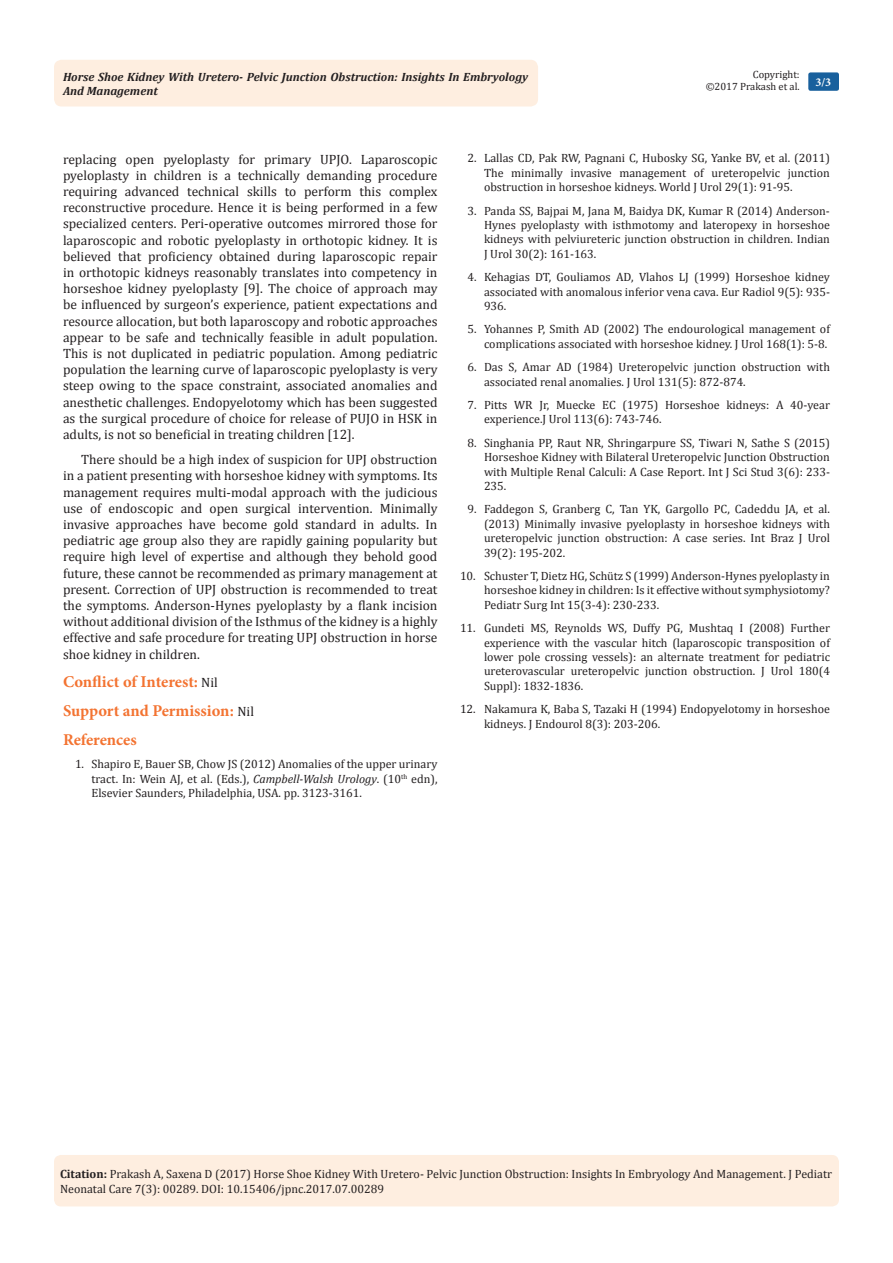
<style>
.page{position:relative;width:893px;height:1263px;background:#fff}
.page>*{position:absolute;margin:0;border:0;box-sizing:border-box;transform-origin:0 0}
.t1{font:700 16.5px "Minion Pro";letter-spacing:-.005em;color:#f37331}
.t2{font:13.5px/16.2px "Cambria";color:#231f20;text-align:justify}
.Citation{font:12px/14.4px "Cambria";color:#231f20;text-align:justify}
.t3{font:italic 700 12px/14.4px "Cambria";color:#231f20}
.t4{font:700 12px "Minion Pro";color:#fff}
.t5{font:10.5px/12.6px "Cambria";color:#231f20;text-align:right}
.s1{font-family:"Cambria";font-weight:400;font-size:13.5px;color:#231f20}
.s2{font-style:italic}
.s3{font-weight:700}
</style>
<div class="page">
<div style="left:54px;top:1155px;width:785px;height:51px;background:#feeee0;border-radius:7px"></div>
<div style="left:54px;top:60px;width:484px;height:46px;background:#feeee0;border-radius:8px"></div>
<div style="left:808px;top:72px;width:31px;height:19px;background:#18609d;border-radius:2px"></div>
<p class="t5" style="left:706px;top:68px;width:96px">Copyright:<br>©2017 Prakash et al.</p>
<p class="t3" style="left:63px;top:69px;width:466px">Horse Shoe Kidney With Uretero- Pelvic Junction Obstruction: Insights In Embryology<br>And Management</p>
<p class="t4" style="left:815px;top:74px;width:17px">3/3</p>
<p class="t2" style="left:63px;top:151px;width:376px">replacing open pyeloplasty for primary UPJO. Laparoscopic pyeloplasty in children is a technically demanding procedure requiring advanced technical skills to perform this complex reconstructive procedure. Hence it is being performed in a few specialized centers. Peri-operative outcomes mirrored those for laparoscopic and robotic pyeloplasty in orthotopic kidney. It is believed that proficiency obtained during laparoscopic repair in orthotopic kidneys reasonably translates into competency in horseshoe kidney pyeloplasty [9]. The choice of approach may be influenced by surgeon’s experience, patient expectations and resource allocation, but both laparoscopy and robotic approaches appear to be safe and technically feasible in adult population.<br>This is not duplicated in pediatric population. Among pediatric population the learning curve of laparoscopic pyeloplasty is very steep owing to the space constraint, associated anomalies and anesthetic challenges. Endopyelotomy which has been suggested as the surgical procedure of choice for release of PUJO in HSK in adults, is not so beneficial in treating children [12].</p>
<p class="t2" style="left:63px;top:451px;width:376px;text-indent:18px">There should be a high index of suspicion for UPJ obstruction in a patient presenting with horseshoe kidney with symptoms. Its management requires multi-modal approach with the judicious use of endoscopic and open surgical intervention. Minimally invasive approaches have become gold standard in adults. In pediatric age group also they are rapidly gaining popularity but require high level of expertise and although they behold good future, these cannot be recommended as primary management at present. Correction of UPJ obstruction is recommended to treat the symptoms. Anderson-Hynes pyeloplasty by a flank incision without additional division of the Isthmus of the kidney is a highly effective and safe procedure for treating UPJ obstruction in horse shoe kidney in children.</p>
<p class="t1" style="left:63px;top:670px;width:156px">Conflict of Interest: <span class="s1">Nil</span></p>
<p class="t1" style="left:63px;top:699px;width:193px">Support and Permission: <span class="s1">Nil</span></p>
<p class="t1" style="left:63px;top:728px;width:75px">References</p>
<p class="Citation" style="left:92px;top:757px;width:347px;text-indent:-16px">1. Shapiro E, Bauer SB, Chow JS (2012) Anomalies of the upper urinary tract. In: Wein AJ, et al. (Eds.), <span class="s2">Campbell-Walsh Urology</span>. (10<sup>th</sup> edn), Elsevier Saunders, Philadelphia, USA. pp. 3123-3161.</p>
<p class="Citation" style="left:484px;top:151px;width:347px;text-indent:-16px">2. Lallas CD, Pak RW, Pagnani C, Hubosky SG, Yanke BV, et al. (2011)<br>The minimally invasive management of ureteropelvic junction obstruction in horseshoe kidneys. World J Urol 29(1): 91-95.</p>
<p class="Citation" style="left:484px;top:203px;width:347px;text-indent:-16px">3. Panda SS, Bajpai M, Jana M, Baidya DK, Kumar R (2014) Anderson-Hynes pyeloplasty with isthmotomy and lateropexy in horseshoe kidneys with pelviureteric junction obstruction in children. Indian J Urol 30(2): 161-163.</p>
<p class="Citation" style="left:484px;top:270px;width:347px;text-indent:-16px">4. Kehagias DT, Gouliamos AD, Vlahos LJ (1999) Horseshoe kidney associated with anomalous inferior vena cava. Eur Radiol 9(5): 935- 936.</p>
<p class="Citation" style="left:467px;top:322px;width:364px;text-align:right">5. Yohannes P, Smith AD (2002) The endourological management of complications associated with horseshoe kidney. J Urol 168(1): 5-8.</p>
<p class="Citation" style="left:484px;top:360px;width:347px;text-indent:-16px">6. Das S, Amar AD (1984) Ureteropelvic junction obstruction with associated renal anomalies. J Urol 131(5): 872-874.</p>
<p class="Citation" style="left:484px;top:398px;width:347px;text-indent:-16px">7. Pitts WR Jr, Muecke EC (1975) Horseshoe kidneys: A 40-year experience.J Urol 113(6): 743-746.</p>
<p class="Citation" style="left:484px;top:435px;width:347px;text-indent:-16px">8. Singhania PP, Raut NR, Shringarpure SS, Tiwari N, Sathe S (2015)<br>Horseshoe Kidney with Bilateral Ureteropelvic Junction Obstruction with Multiple Renal Calculi: A Case Report. Int J Sci Stud 3(6): 233- 235.</p>
<p class="Citation" style="left:484px;top:502px;width:347px;text-indent:-16px">9. Faddegon S, Granberg C, Tan YK, Gargollo PC, Cadeddu JA, et al. (2013) Minimally invasive pyeloplasty in horseshoe kidneys with ureteropelvic junction obstruction: A case series. Int Braz J Urol 39(2): 195-202.</p>
<p class="Citation" style="left:484px;top:569px;width:347px;text-indent:-24px">10. Schuster T, Dietz HG, Schütz S (1999) Anderson-Hynes pyeloplasty in horseshoe kidney in children: Is it effective without symphysiotomy?<br>Pediatr Surg Int 15(3-4): 230-233.</p>
<p class="Citation" style="left:484px;top:621px;width:347px;text-indent:-24px">11. Gundeti MS, Reynolds WS, Duffy PG, Mushtaq I (2008) Further experience with the vascular hitch (laparoscopic transposition of lower pole crossing vessels): an alternate treatment for pediatric ureterovascular ureteropelvic junction obstruction. J Urol 180(4<br>Suppl): 1832-1836.</p>
<p class="Citation" style="left:484px;top:702px;width:347px;text-indent:-24px">12. Nakamura K, Baba S, Tazaki H (1994) Endopyelotomy in horseshoe kidneys. J Endourol 8(3): 203-206.</p>
<p class="Citation" style="left:60px;top:1167px;width:774px"><span class="s3">Citation:</span> Prakash A, Saxena D (2017) Horse Shoe Kidney With Uretero- Pelvic Junction Obstruction: Insights In Embryology And Management. J Pediatr<br>Neonatal Care 7(3): 00289. DOI: 10.15406/jpnc.2017.07.00289</p>
</div>
